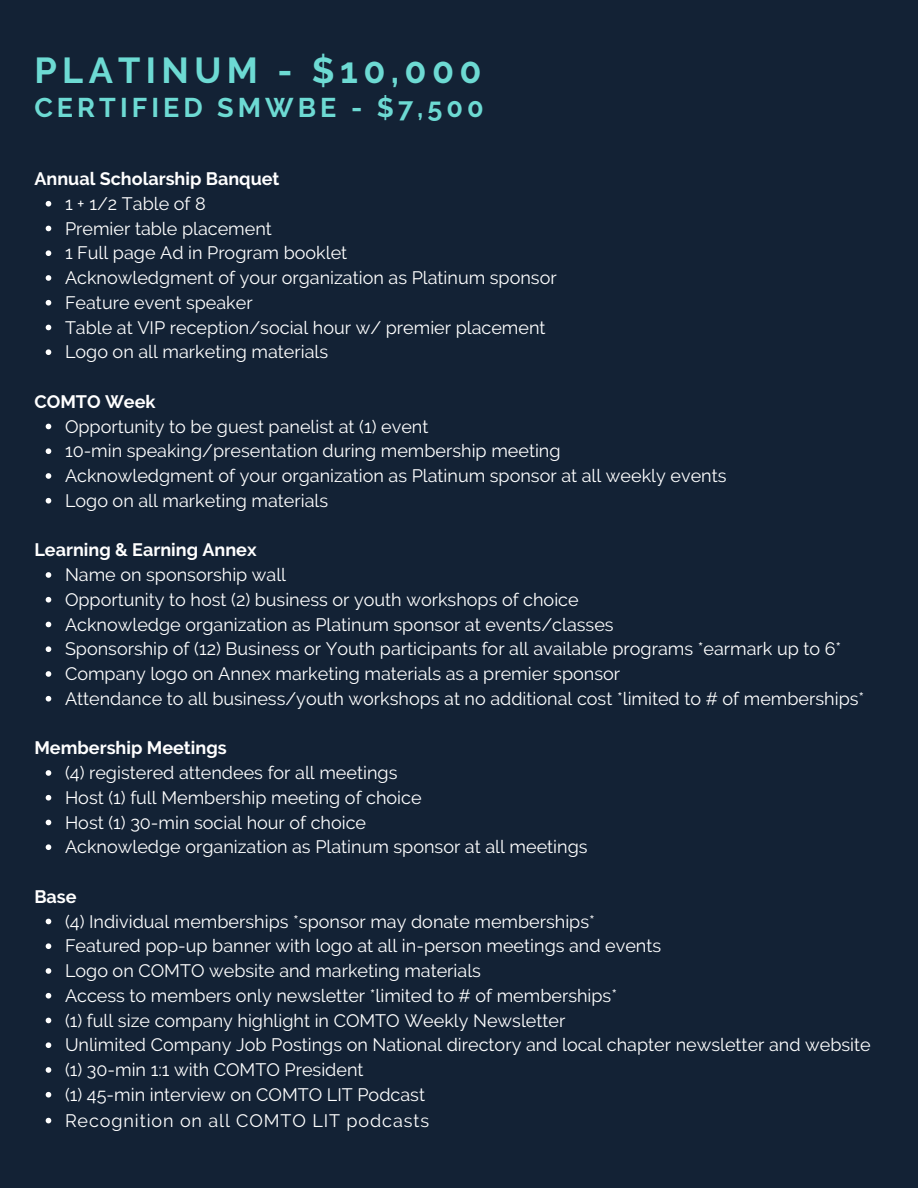
<style>
.page{position:relative;width:918px;height:1188px;background:#132235}
.page>*{position:absolute;margin:0;border:0;box-sizing:border-box;transform-origin:0 0}
.t1{font:700 36px "Raleway";letter-spacing:.15em;color:#6ddad3}
.t2{font:700 27px "Raleway";letter-spacing:.15em;color:#6ddad3}
.t3{font:18px/24.8px "Raleway";color:#fff}
.t4{font:700 18px "Raleway";color:#fff}
</style>
<div class="page">
<svg style="left:46px;top:201px;width:5px;height:6px"></svg>
<svg style="left:46px;top:226px;width:5px;height:5px"></svg>
<svg style="left:46px;top:250px;width:5px;height:6px"></svg>
<svg style="left:46px;top:275px;width:5px;height:6px"></svg>
<svg style="left:46px;top:300px;width:5px;height:6px"></svg>
<svg style="left:46px;top:325px;width:5px;height:5px"></svg>
<svg style="left:46px;top:349px;width:5px;height:6px"></svg>
<svg style="left:46px;top:424px;width:5px;height:5px"></svg>
<svg style="left:46px;top:448px;width:5px;height:6px"></svg>
<svg style="left:46px;top:473px;width:5px;height:6px"></svg>
<svg style="left:46px;top:498px;width:5px;height:6px"></svg>
<svg style="left:46px;top:572px;width:5px;height:6px"></svg>
<svg style="left:46px;top:597px;width:5px;height:6px"></svg>
<svg style="left:46px;top:622px;width:5px;height:5px"></svg>
<svg style="left:46px;top:646px;width:5px;height:6px"></svg>
<svg style="left:46px;top:671px;width:5px;height:6px"></svg>
<svg style="left:46px;top:696px;width:5px;height:6px"></svg>
<svg style="left:46px;top:770px;width:5px;height:6px"></svg>
<svg style="left:46px;top:795px;width:5px;height:6px"></svg>
<svg style="left:46px;top:820px;width:5px;height:5px"></svg>
<svg style="left:46px;top:844px;width:5px;height:6px"></svg>
<svg style="left:46px;top:919px;width:5px;height:5px"></svg>
<svg style="left:46px;top:943px;width:5px;height:6px"></svg>
<svg style="left:46px;top:968px;width:5px;height:6px"></svg>
<svg style="left:46px;top:993px;width:5px;height:6px"></svg>
<svg style="left:46px;top:1018px;width:5px;height:5px"></svg>
<svg style="left:46px;top:1042px;width:5px;height:6px"></svg>
<svg style="left:46px;top:1067px;width:5px;height:6px"></svg>
<svg style="left:46px;top:1092px;width:5px;height:6px"></svg>
<svg style="left:46px;top:1118px;width:5px;height:5px"></svg>
<h1 class="t1" style="left:34px;top:49px;width:449px">PLATINUM - $10,000</h1>
<h2 class="t2" style="left:34px;top:92px;width:451px">CERTIFIED SMWBE - $7,500</h2>
<p class="t4" style="left:34px;top:168px;width:247px">Annual Scholarship Banquet</p>
<p class="t3" style="left:65px;top:191px;width:493px">1 + 1/2 Table of 8<br>Premier table placement<br>1 Full page Ad in Program booklet<br>Acknowledgment of your organization as Platinum sponsor Feature event speaker<br>Table at VIP reception/social hour w/ premier placement Logo on all marketing materials</p>
<p class="t4" style="left:34px;top:391px;width:123px">COMTO Week</p>
<p class="t3" style="left:65px;top:414px;width:663px">Opportunity to be guest panelist at (1) event<br>10-min speaking/presentation during membership meeting<br>Acknowledgment of your organization as Platinum sponsor at all weekly events Logo on all marketing materials</p>
<p class="t4" style="left:34px;top:539px;width:224px">Learning &amp; Earning Annex</p>
<p class="t3" style="left:65px;top:562px;width:801px">Name on sponsorship wall<br>Opportunity to host (2) business or youth workshops of choice<br>Acknowledge organization as Platinum sponsor at events/classes<br>Sponsorship of (12) Business or Youth participants for all available programs *earmark up to 6* Company logo on Annex marketing materials as a premier sponsor<br>Attendance to all business/youth workshops at no additional cost *limited to # of memberships*</p>
<p class="t4" style="left:34px;top:737px;width:194px">Membership Meetings</p>
<p class="t3" style="left:65px;top:760px;width:524px">(4) registered attendees for all meetings<br>Host (1) full Membership meeting of choice<br>Host (1) 30-min social hour of choice<br>Acknowledge organization as Platinum sponsor at all meetings</p>
<p class="t4" style="left:34px;top:886px;width:44px">Base</p>
<p class="t3" style="left:65px;top:909px;width:807px">(4) Individual memberships *sponsor may donate memberships*<br>Featured pop-up banner with logo at all in-person meetings and events<br>Logo on COMTO website and marketing materials<br>Access to members only newsletter *limited to # of memberships*<br>(1) full size company highlight in COMTO Weekly Newsletter<br>Unlimited Company Job Postings on National directory and local chapter newsletter and website (1) 30-min 1:1 with COMTO President<br>(1) 45-min interview on COMTO LIT Podcast<br>Recognition on all COMTO LIT podcasts</p>
</div>
